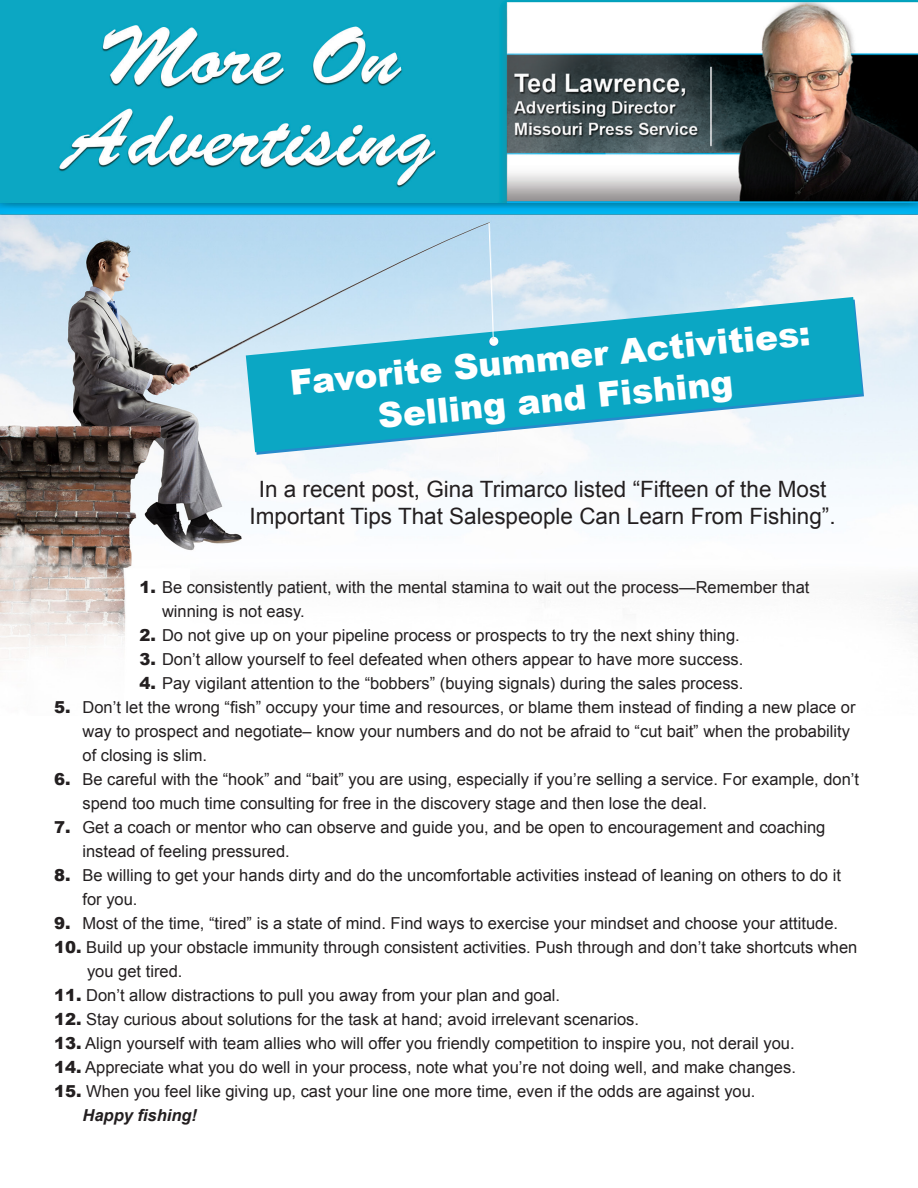
<style>
.page{position:relative;width:918px;height:1188px;background:#fff}
.page>*{position:absolute;margin:0;border:0;box-sizing:border-box;transform-origin:0 0}
.t1{font:900 34.5px "Arial";color:#fff}
.t2{font:22.5px/27px "Arial";color:#231f20;text-align:center}
.t3{font:16.5px/24px "Arial";color:#231f20}
.t4{font:italic 700 16.5px "Arial";color:#231f20}
.s1{font-weight:900}
</style>
<div class="page">
<img style="left:0;top:214px;width:918px;height:445px">
<img style="left:0;top:0;width:918px;height:214px">
<svg style="left:247px;top:300px;width:617px;height:155px;fill:#f0f7fb"></svg>
<svg style="left:246px;top:297px;width:616px;height:155px;background:#58bfd6"></svg>
<div style="left:489px;top:337px;width:9px;height:10px;background:#1d9dc4;border-radius:50%"></div>
<div style="left:489px;top:337px;width:9px;height:9px;background:#fff;border-radius:50%"></div>
<svg style="left:488px;top:222px;width:6px;height:117px"></svg>
<p class="t1" style="left:288px;top:366px;width:524px;rotate:-6deg">Favorite Summer Activities:</p>
<p class="t1" style="left:376px;top:398px;width:358px;rotate:-6deg">Selling and Fishing</p>
<p class="t2" style="left:250px;top:476px;width:588px">In a recent post, Gina Trimarco listed “Fifteen of the Most<br>Important Tips That Salespeople Can Learn From Fishing”.</p>
<p class="t3" style="left:162px;top:576px;width:649px;text-indent:-23px"><span class="s1">1.</span> Be consistently patient, with the mental stamina to wait out the process—Remember that winning is not easy.</p>
<p class="t3" style="left:140px;top:624px;width:602px"><span class="s1">2.</span> Do not give up on your pipeline process or prospects to try the next shiny thing.</p>
<p class="t3" style="left:140px;top:648px;width:605px"><span class="s1">3.</span> Don’t allow yourself to feel defeated when others appear to have more success.</p>
<p class="t3" style="left:140px;top:672px;width:605px"><span class="s1">4.</span> Pay vigilant attention to the “bobbers” (buying signals) during the sales process.</p>
<p class="t3" style="left:82px;top:696px;width:775px;text-indent:-28px"><span class="s1">5.</span> Don’t let the wrong “fish” occupy your time and resources, or blame them instead of finding a new place or way to prospect and negotiate– know your numbers and do not be afraid to “cut bait” when the probability</p>
<p class="t3" style="left:82px;top:744px;width:126px">of closing is slim.</p>
<p class="t3" style="left:82px;top:768px;width:778px;text-indent:-28px"><span class="s1">6.</span> Be careful with the “hook” and “bait” you are using, especially if you’re selling a service. For example, don’t spend too much time consulting for free in the discovery stage and then lose the deal.</p>
<p class="t3" style="left:54px;top:816px;width:773px"><span class="s1">7.</span> Get a coach or mentor who can observe and guide you, and be open to encouragement and coaching</p>
<p class="t3" style="left:82px;top:840px;width:209px">instead of feeling pressured.</p>
<p class="t3" style="left:54px;top:864px;width:788px"><span class="s1">8.</span> Be willing to get your hands dirty and do the uncomfortable activities instead of leaning on others to do it</p>
<p class="t3" style="left:82px;top:888px;width:57px">for you.</p>
<p class="t3" style="left:54px;top:912px;width:786px"><span class="s1">9.</span> Most of the time, “tired” is a state of mind. Find ways to exercise your mindset and choose your attitude.</p>
<p class="t3" style="left:87px;top:936px;width:772px;text-indent:-33px"><span class="s1">10.</span> Build up your obstacle immunity through consistent activities. Push through and don’t take shortcuts when you get tired.</p>
<p class="t3" style="left:54px;top:984px;width:508px"><span class="s1">11.</span> Don’t allow distractions to pull you away from your plan and goal.</p>
<p class="t3" style="left:54px;top:1008px;width:587px"><span class="s1">12.</span> Stay curious about solutions for the task at hand; avoid irrelevant scenarios.</p>
<p class="t3" style="left:54px;top:1032px;width:742px"><span class="s1">13.</span> Align yourself with team allies who will offer you friendly competition to inspire you, not derail you.</p>
<p class="t3" style="left:54px;top:1056px;width:743px"><span class="s1">14.</span> Appreciate what you do well in your process, note what you’re not doing well, and make changes.</p>
<p class="t3" style="left:54px;top:1080px;width:703px"><span class="s1">15.</span> When you feel like giving up, cast your line one more time, even if the odds are against you.</p>
<p class="t4" style="left:82px;top:1105px;width:116px">Happy fishing!</p>
</div>
